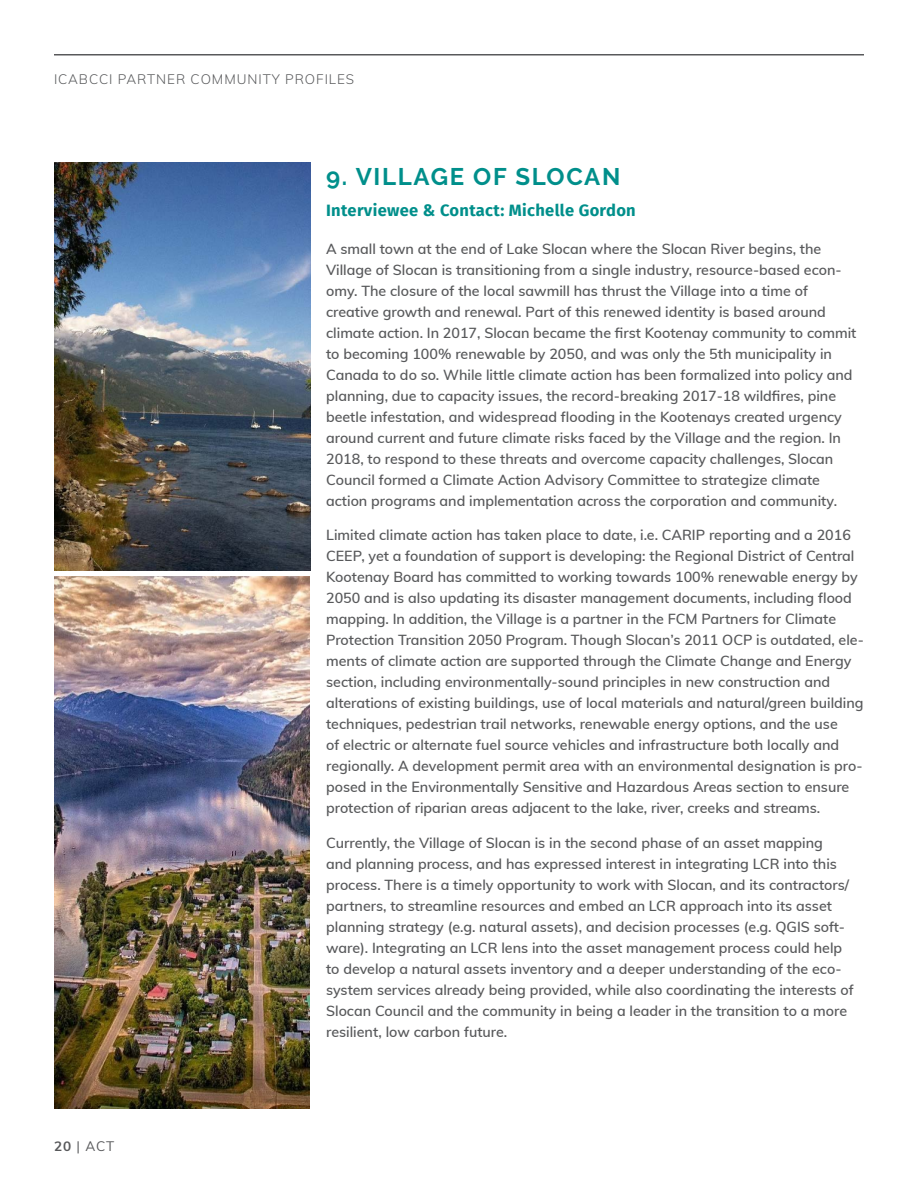
<style>
.page{position:relative;width:918px;height:1188px;background:#fff}
.page>*{position:absolute;margin:0;border:0;box-sizing:border-box;transform-origin:0 0}
.t1{font:700 24px "Raleway";letter-spacing:.07em;color:#008f8b}
.t2{font:700 16.5px "Fira Sans";letter-spacing:.02em;color:#008f8b}
.t3{font:600 14.25px/21px "Muli";color:#58595b}
.t4{font:300 13.5px "Muli";letter-spacing:.07em;color:#58595b}
.t5{font:13.5px "Muli";color:#58595b}
.s1{font-weight:700}
</style>
<div class="page">
<hr style="left:54px;top:54px;width:810px;height:2px;background:#58595b">
<img style="left:54px;top:577px;width:256px;height:531px">
<img style="left:54px;top:162px;width:256px;height:408px">
<p class="t4" style="left:54px;top:69px;width:302px">ICABCCI PARTNER COMMUNITY PROFILES</p>
<p class="t5" style="left:54px;top:1137px;width:62px"><span class="s1">20</span> | ACT</p>
<h1 class="t1" style="left:326px;top:162px;width:296px">9. VILLAGE OF SLOCAN</h1>
<p class="t2" style="left:326px;top:196px;width:311px">Interviewee &amp; Contact: Michelle Gordon</p>
<p class="t3" style="left:326px;top:237px;width:532px">A small town at the end of Lake Slocan where the Slocan River begins, the Village of Slocan is transitioning from a single industry, resource-based econ&shy;omy. The closure of the local sawmill has thrust the Village into a time of creative growth and renewal. Part of this renewed identity is based around climate action. In 2017, Slocan became the first Kootenay community to commit to becoming 100% renewable by 2050, and was only the 5th municipality in Canada to do so. While little climate action has been formalized into policy and planning, due to capacity issues, the record-breaking 2017-18 wildfires, pine beetle infestation, and widespread flooding in the Kootenays created urgency around current and future climate risks faced by the Village and the region. In 2018, to respond to these threats and overcome capacity challenges, Slocan Council formed a Climate Action Advisory Committee to strategize climate action programs and implementation across the corporation and community.</p>
<p class="t3" style="left:326px;top:524px;width:539px">Limited climate action has taken place to date, i.e. CARIP reporting and a 2016<br>CEEP, yet a foundation of support is developing: the Regional District of Central Kootenay Board has committed to working towards 100% renewable energy by 2050 and is also updating its disaster management documents, including flood mapping. In addition, the Village is a partner in the FCM Partners for Climate Protection Transition 2050 Program. Though Slocan’s 2011 OCP is outdated, ele&shy;ments of climate action are supported through the Climate Change and Energy section, including environmentally-sound principles in new construction and alterations of existing buildings, use of local materials and natural/green building techniques, pedestrian trail networks, renewable energy options, and the use<br>of electric or alternate fuel source vehicles and infrastructure both locally and regionally. A development permit area with an environmental designation is pro&shy;posed in the Environmentally Sensitive and Hazardous Areas section to ensure protection of riparian areas adjacent to the lake, river, creeks and streams.</p>
<p class="t3" style="left:326px;top:831px;width:529px">Currently, the Village of Slocan is in the second phase of an asset mapping<br>and planning process, and has expressed interest in integrating LCR into this process. There is a timely opportunity to work with Slocan, and its contractors/ partners, to streamline resources and embed an LCR approach into its asset planning strategy (e.g. natural assets), and decision processes (e.g. QGIS soft&shy;ware). Integrating an LCR lens into the asset management process could help to develop a natural assets inventory and a deeper understanding of the eco&shy;system services already being provided, while also coordinating the interests of Slocan Council and the community in being a leader in the transition to a more resilient, low carbon future.</p>
</div>
